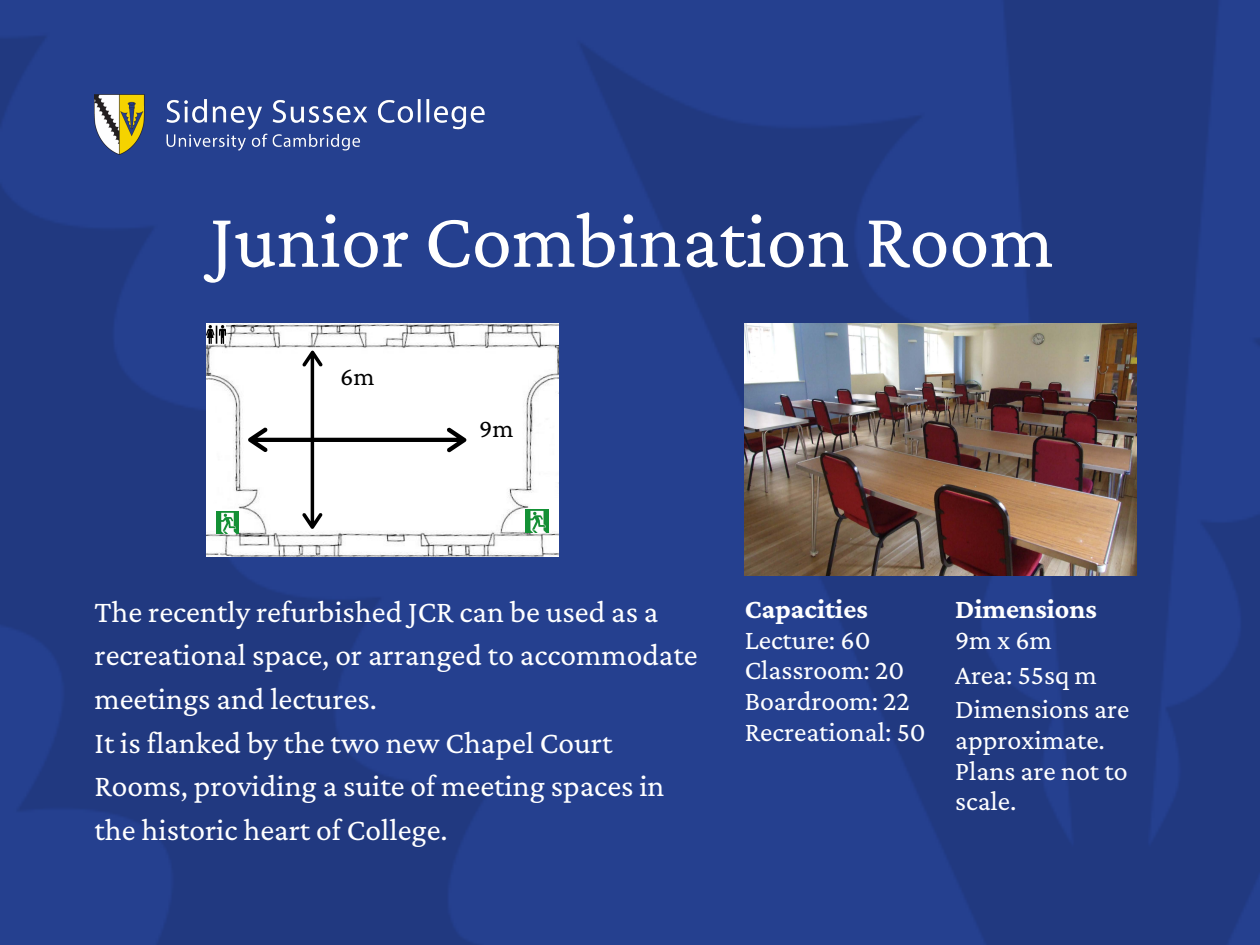
<style>
.page{position:relative;width:1260px;height:945px;background:#fff}
.page>*{position:absolute;margin:0;border:0;box-sizing:border-box;transform-origin:0 0}
.t1{font:80.5px "Crimson Pro";color:#fff}
.t2{font:31.5px/43.7px "Crimson Pro";color:#fff}
.t3{font:28px/30.6px "Crimson Pro";color:#fff}
.t4{font:700 28px "Crimson Pro";color:#fff}
.t5{font:26.25px "Crimson Pro";color:#000}
</style>
<div class="page">
<img style="left:0;top:0;width:1260px;height:945px">
<img style="left:94px;top:94px;width:393px;height:61px">
<img style="left:206px;top:323px;width:352px;height:233px">
<img style="left:745px;top:323px;width:391px;height:253px">
<svg style="left:248px;top:351px;width:218px;height:178px"></svg>
<img style="left:217px;top:511px;width:22px;height:22px">
<img style="left:526px;top:509px;width:23px;height:23px">
<img style="left:207px;top:326px;width:19px;height:17px">
<h1 class="t1" style="left:210px;top:195px;width:846px">Junior Combination Room</h1>
<p class="t5" style="left:340px;top:361px;width:36px">6m</p>
<p class="t5" style="left:479px;top:413px;width:36px">9m</p>
<p class="t2" style="left:94px;top:589px;width:605px">The recently refurbished JCR can be used as a recreational space, or arranged to accommodate meetings and lectures.<br>It is flanked by the two new Chapel Court Rooms, providing a suite of meeting spaces in the historic heart of College.</p>
<p class="t4" style="left:955px;top:593px;width:143px">Dimensions</p>
<p class="t4" style="left:745px;top:593px;width:125px">Capacities</p>
<p class="t3" style="left:745px;top:624px;width:182px">Lecture: 60<br>Classroom: 20<br>Boardroom: 22<br>Recreational: 50</p>
<p class="t3" style="left:955px;top:622px;width:176px;line-height:34.7px">9m x 6m<br>Area: 55sq m<br>Dimensions are</p>
<p class="t3" style="left:955px;top:724px;width:174px">approximate.<br>Plans are not to scale.</p>
</div>
